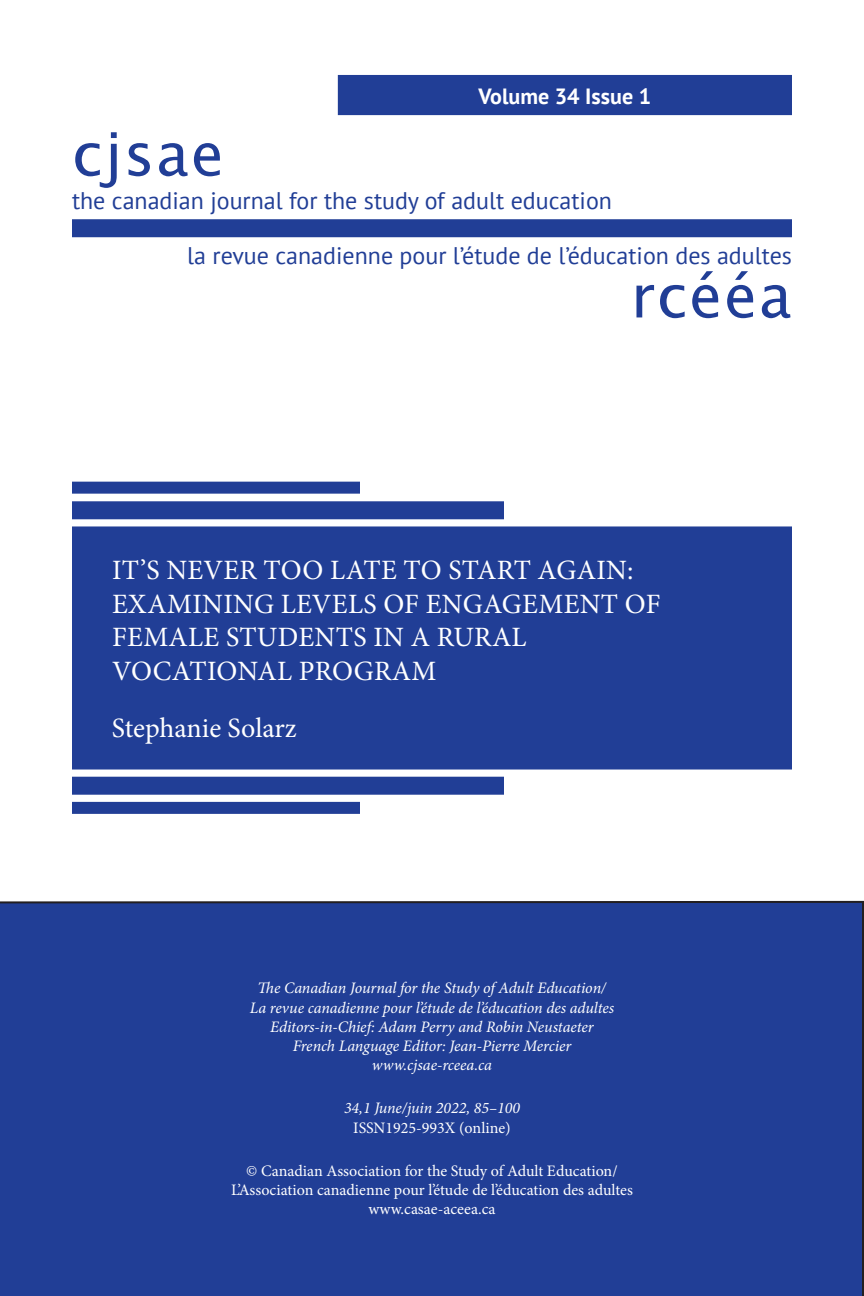
<style>
.page{position:relative;width:864px;height:1296px;background:#fff}
.page>*{position:absolute;margin:0;border:0;box-sizing:border-box;transform-origin:0 0}
.t1{font:60px "Lucida Sans";letter-spacing:.025em;color:#213e96}
.t2{font:28px/33.6px "Minion Pro";letter-spacing:.01em;color:#fff}
.t3{font:24px "PT Sans";color:#213e96}
.t4{font:700 22px "PT Sans";color:#fff}
.t5{font:italic 16px/19.2px "Minion Pro";letter-spacing:-.005em;color:#fff;text-align:center}
.t6{font:16px/19.2px "Minion Pro";color:#fff;text-align:center}
</style>
<div class="page">
<div style="left:0;top:901px;width:864px;height:395px;background:#213e96"></div>
<div style="left:72px;top:219px;width:720px;height:18px;background:#213e96"></div>
<div style="left:339px;top:76px;width:452px;height:38px;background:#213e96"></div>
<div style="left:338px;top:75px;width:454px;height:40px;border:2px solid #213e96"></div>
<div style="left:74px;top:528px;width:716px;height:240px;background:#213e96"></div>
<div style="left:72px;top:526px;width:720px;height:244px;border:4px solid #213e96"></div>
<div style="left:72px;top:482px;width:288px;height:12px;background:#213e96"></div>
<div style="left:72px;top:501px;width:432px;height:18px;background:#213e96"></div>
<div style="left:72px;top:802px;width:288px;height:12px;background:#213e96"></div>
<div style="left:72px;top:777px;width:432px;height:18px;background:#213e96"></div>
<h1 class="t1" style="left:72px;top:120px;width:154px">cjsae</h1>
<h3 class="t4" style="left:479px;top:81px;width:174px">Volume 34 Issue 1</h3>
<h3 class="t3" style="left:72px;top:185px;width:541px">the canadian journal for the study of adult education</h3>
<h3 class="t3" style="left:187px;top:240px;width:606px">la revue canadienne pour l’étude de l’éducation des adultes</h3>
<h1 class="t1" style="left:631px;top:262px;width:163px">rcééa</h1>
<h2 class="t2" style="left:112px;top:553px;width:550px">IT’S NEVER TOO LATE TO START AGAIN:<br>EXAMINING LEVELS OF ENGAGEMENT OF<br>FEMALE STUDENTS IN A RURAL<br>VOCATIONAL PROGRAM</h2>
<h2 class="t2" style="left:112px;top:712px;width:186px">Stephanie Solarz</h2>
<p class="t5" style="left:250px;top:979px;width:366px">The Canadian Journal for the Study of Adult Education/ La revue canadienne pour l’étude de l’éducation des adultes Editors‑in‑Chief: Adam Perry and Robin Neustaeter French Language Editor: Jean-Pierre Mercier www.cjsae-rceea.ca</p>
<p class="t5" style="left:344px;top:1099px;width:177px">34,1 June/juin 2022, 85–100</p>
<p class="t6" style="left:353px;top:1118px;width:159px">ISSN1925‑993X (online)</p>
<p class="t6" style="left:231px;top:1161px;width:403px">© Canadian Association for the Study of Adult Education/<br>L’Association canadienne pour l’étude de l’éducation des adultes www.casae-aceea.ca</p>
</div>
